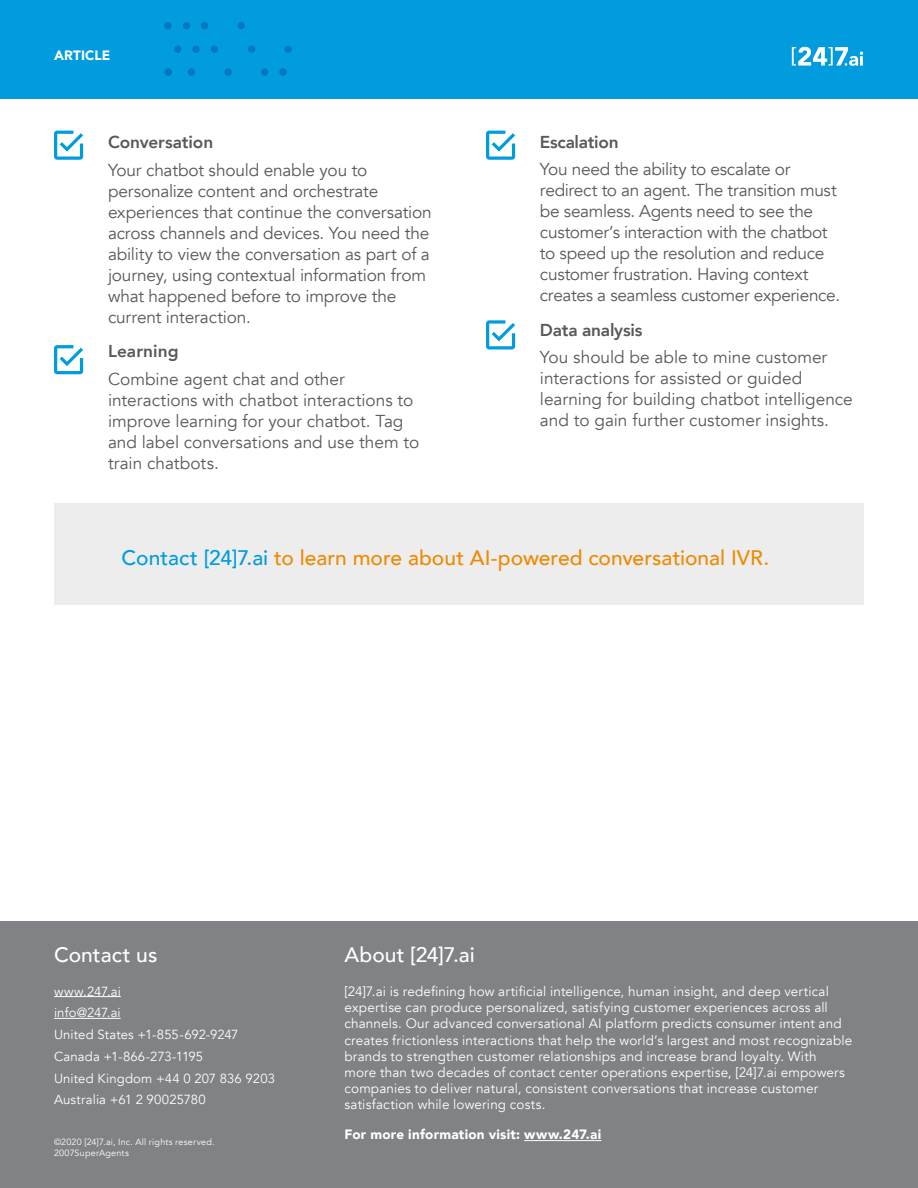
<style>
.page{position:relative;width:918px;height:1188px;background:#fff}
.page>*{position:absolute;margin:0;border:0;box-sizing:border-box;transform-origin:0 0}
.t1{font:500 21px "Avenir";color:#ef8a00}
.t2{font:500 21px "Avenir";color:#fff}
.t3{font:17.25px/21px "Avenir";letter-spacing:-.01em;color:#59595c}
.t4{font:800 17.25px "Avenir";letter-spacing:-.01em;color:#59595c}
.t5{font:13.5px/16.2px "Avenir";letter-spacing:.01em;color:#fff}
.t6{font:900 13.5px "Avenir";letter-spacing:.015em;color:#fff}
.t7{font:13.2px/21.8px "Avenir";letter-spacing:.005em;color:#fff}
.t8{font:9px/10.8px "Avenir";letter-spacing:.025em;color:#fff}
.s1{color:#009cde}
</style>
<div class="page">
<div style="left:0;top:0;width:918px;height:98px;background:#009cde"></div>
<svg style="left:792px;top:47px;width:71px;height:19px"></svg>
<div style="left:201px;top:22px;width:7px;height:7px;background:#0078be;border-radius:50%"></div>
<div style="left:248px;top:45px;width:7px;height:8px;background:#0078be;border-radius:50%"></div>
<div style="left:225px;top:68px;width:7px;height:8px;background:#0078be;border-radius:50%"></div>
<div style="left:188px;top:68px;width:7px;height:8px;background:#0078be;border-radius:50%"></div>
<div style="left:279px;top:68px;width:8px;height:8px;background:#0078be;border-radius:50%"></div>
<div style="left:237px;top:22px;width:8px;height:7px;background:#0078be;border-radius:50%"></div>
<div style="left:284px;top:45px;width:8px;height:8px;background:#0078be;border-radius:50%"></div>
<div style="left:261px;top:68px;width:7px;height:8px;background:#0078be;border-radius:50%"></div>
<div style="left:211px;top:45px;width:7px;height:8px;background:#0078be;border-radius:50%"></div>
<div style="left:165px;top:68px;width:7px;height:8px;background:#0078be;border-radius:50%"></div>
<div style="left:174px;top:46px;width:7px;height:7px;background:#0078be;border-radius:50%"></div>
<div style="left:192px;top:46px;width:8px;height:7px;background:#0078be;border-radius:50%"></div>
<div style="left:164px;top:22px;width:8px;height:8px;background:#0078be;border-radius:50%"></div>
<div style="left:183px;top:22px;width:7px;height:8px;background:#0078be;border-radius:50%"></div>
<div style="left:54px;top:503px;width:810px;height:102px;background:#ededee"></div>
<div style="left:0;top:921px;width:918px;height:267px;background:#808285"></div>
<hr style="left:54px;top:996px;width:67px;height:1px;background:#fff">
<hr style="left:54px;top:1018px;width:67px;height:1px;background:#fff">
<hr style="left:524px;top:1140px;width:77px;height:1px;background:#fff">
<svg style="left:54px;top:131px;width:29px;height:29px"></svg>
<svg style="left:54px;top:345px;width:29px;height:29px"></svg>
<svg style="left:486px;top:131px;width:29px;height:29px"></svg>
<svg style="left:486px;top:320px;width:29px;height:30px"></svg>
<p class="t6" style="left:54px;top:44px;width:58px">ARTICLE</p>
<p class="t4" style="left:108px;top:126px;width:107px">Conversation</p>
<p class="t3" style="left:108px;top:159px;width:325px">Your chatbot should enable you to personalize content and orchestrate experiences that continue the conversation across channels and devices. You need the ability to view the conversation as part of a journey, using contextual information from what happened before to improve the current interaction.</p>
<p class="t4" style="left:108px;top:335px;width:72px">Learning</p>
<p class="t3" style="left:108px;top:369px;width:313px">Combine agent chat and other interactions with chatbot interactions to improve learning for your chatbot. Tag and label conversations and use them to train chatbots.</p>
<p class="t4" style="left:540px;top:126px;width:80px">Escalation</p>
<p class="t3" style="left:540px;top:159px;width:302px">You need the ability to escalate or redirect to an agent. The transition must be seamless. Agents need to see the customer’s interaction with the chatbot to speed up the resolution and reduce customer frustration. Having context creates a seamless customer experience.</p>
<p class="t4" style="left:540px;top:314px;width:104px">Data analysis</p>
<p class="t3" style="left:540px;top:347px;width:314px">You should be able to mine customer interactions for assisted or guided learning for building chatbot intelligence and to gain further customer insights.</p>
<p class="t1" style="left:122px;top:539px;width:649px"><span class="s1">Contact [24]7.ai</span> to learn more about AI-powered conversational IVR.</p>
<p class="t2" style="left:54px;top:937px;width:105px">Contact us</p>
<p class="t7" style="left:54px;top:980px;width:223px">www.247.ai<br>info@247.ai<br>United States +1-855-692-9247<br>Canada +1-866-273-1195<br>United Kingdom +44 0 207 836 9203<br>Australia +61 2 90025780</p>
<p class="t8" style="left:54px;top:1137px;width:162px">©2020 [24]7.ai, Inc. All rights reserved.<br>2007SuperAgents</p>
<p class="t2" style="left:345px;top:937px;width:132px">About [24]7.ai</p>
<p class="t5" style="left:345px;top:984px;width:509px">[24]7.ai is redefining how artificial intelligence, human insight, and deep vertical expertise can produce personalized, satisfying customer experiences across all channels. Our advanced conversational AI platform predicts consumer intent and creates frictionless interactions that help the world’s largest and most recognizable brands to strengthen customer relationships and increase brand loyalty. With<br>more than two decades of contact center operations expertise, [24]7.ai empowers companies to deliver natural, consistent conversations that increase customer satisfaction while lowering costs.</p>
<p class="t6" style="left:345px;top:1123px;width:258px">For more information visit: www.247.ai</p>
</div>
